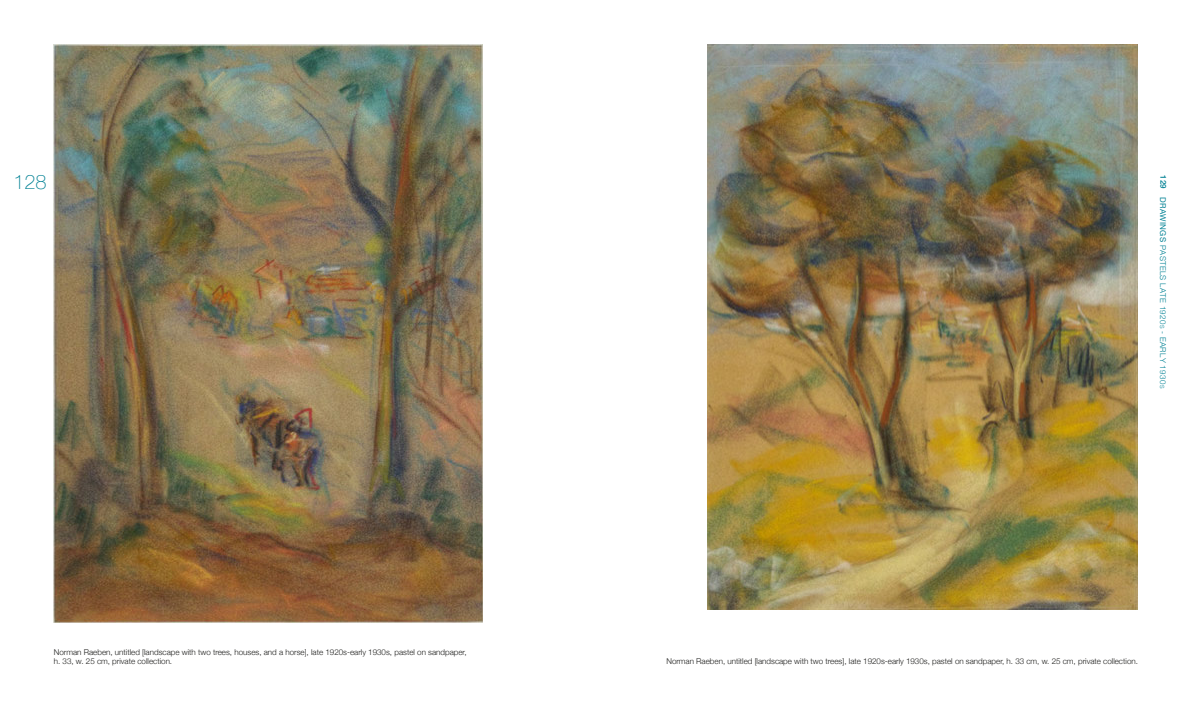
<style>
.page{position:relative;width:1191px;height:709px;background:#fff}
.page>*{position:absolute;margin:0;border:0;box-sizing:border-box;transform-origin:0 0}
.t1{font:100 20px "Helvetica Neue";color:#008194}
.t2{font:300 8px/9.6px "Helvetica Neue";color:#1d1d1b}
.t3{font:300 8px "Helvetica Neue";letter-spacing:.04em;color:#008194}
.t4{font:500 8px "Helvetica Neue";color:#008194}
.s1{font-weight:400}
.s2{font-size:5.6px}
</style>
<div class="page">
<img style="left:54px;top:45px;width:428px;height:577px">
<img style="left:707px;top:45px;width:430px;height:564px">
<h1 class="t1" style="left:13px;top:166px;width:35px">128</h1>
<p class="t4" style="left:1169px;top:175px;width:15px;rotate:90deg">129</p>
<p class="t3" style="left:1169px;top:197px;width:192px;rotate:90deg"><span class="s1">DRAWINGS</span> PASTELS LATE 1920<span class="s2">s</span> - EARLY 1930<span class="s2">s</span></p>
<p class="t2" style="left:54px;top:646px;width:414px">Norman Raeben, untitled [landscape with two trees, houses, and a horse], late 1920s-early 1930s, pastel on sandpaper, h. 33, w. 25 cm, private collection.</p>
<p class="t2" style="left:666px;top:656px;width:473px">Norman Raeben, untitled [landscape with two trees], late 1920s-early 1930s, pastel on sandpaper, h. 33 cm, w. 25 cm, private collection.</p>
</div>
